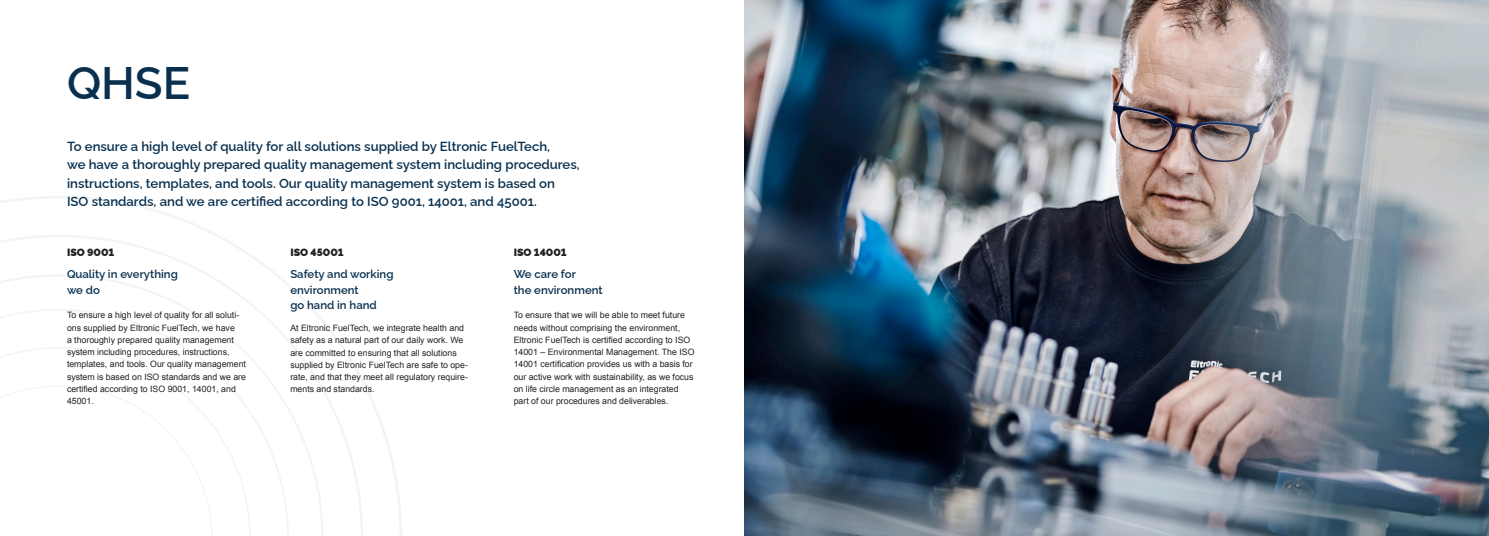
<style>
.page{position:relative;width:1489px;height:536px;background:#fff}
.page>*{position:absolute;margin:0;border:0;box-sizing:border-box;transform-origin:0 0}
.Overskrift{font:600 45.5px "Raleway";color:#09304f}
.Mellem_NY{font:600 13.12px/18.4px "Raleway";color:#09304f}
.Mellem_NY_2{font:600 11.38px/15.3px "Raleway";color:#09304f}
.Brødtekst{font:900 10.5px "Raleway";color:#231f20}
.Brødtekst-2{font:8.75px/12.2px "Arial";color:#231f20}
</style>
<div class="page">
<svg style="left:0;top:196px;width:402px;height:340px"></svg>
<img style="left:744px;top:0;width:744px;height:536px">
<p class="Overskrift" style="left:67px;top:47px;width:125px">QHSE</p>
<p class="Mellem_NY" style="left:67px;top:135px;width:514px">To ensure a high level of quality for all solutions supplied by Eltronic FuelTech,<br>we have a thoroughly prepared quality management system including procedures, instructions, templates, and tools. Our quality management system is based on<br>ISO standards, and we are certified according to ISO 9001, 14001, and 45001.</p>
<p class="Brødtekst" style="left:67px;top:243px;width:49px">ISO 9001</p>
<p class="Mellem_NY_2" style="left:67px;top:265px;width:112px">Quality in everything we do</p>
<p class="Brødtekst-2" style="left:67px;top:309px;width:180px">To ensure a high level of quality for all soluti&shy;ons supplied by Eltronic FuelTech, we have<br>a thoroughly prepared quality management system including procedures, instructions, templates, and tools. Our quality management system is based on ISO standards and we are certified according to ISO 9001, 14001, and 45001.</p>
<p class="Brødtekst" style="left:290px;top:243px;width:55px">ISO 45001</p>
<p class="Mellem_NY_2" style="left:290px;top:265px;width:105px">Safety and working environment<br>go hand in hand</p>
<p class="Brødtekst-2" style="left:290px;top:322px;width:179px">At Eltronic FuelTech, we integrate health and safety as a natural part of our daily work. We are committed to ensuring that all solutions supplied by Eltronic FuelTech are safe to ope&shy;rate, and that they meet all regulatory require&shy;ments and standards.</p>
<p class="Brødtekst" style="left:513px;top:243px;width:55px">ISO 14001</p>
<p class="Mellem_NY_2" style="left:513px;top:265px;width:90px">We care for<br>the environment</p>
<p class="Brødtekst-2" style="left:513px;top:309px;width:182px">To ensure that we will be able to meet future needs without comprising the environment, Eltronic FuelTech is certified according to ISO 14001 – Environmental Management. The ISO 14001 certification provides us with a basis for our active work with sustainability, as we focus on life circle management as an integrated part of our procedures and deliverables.</p>
</div>
